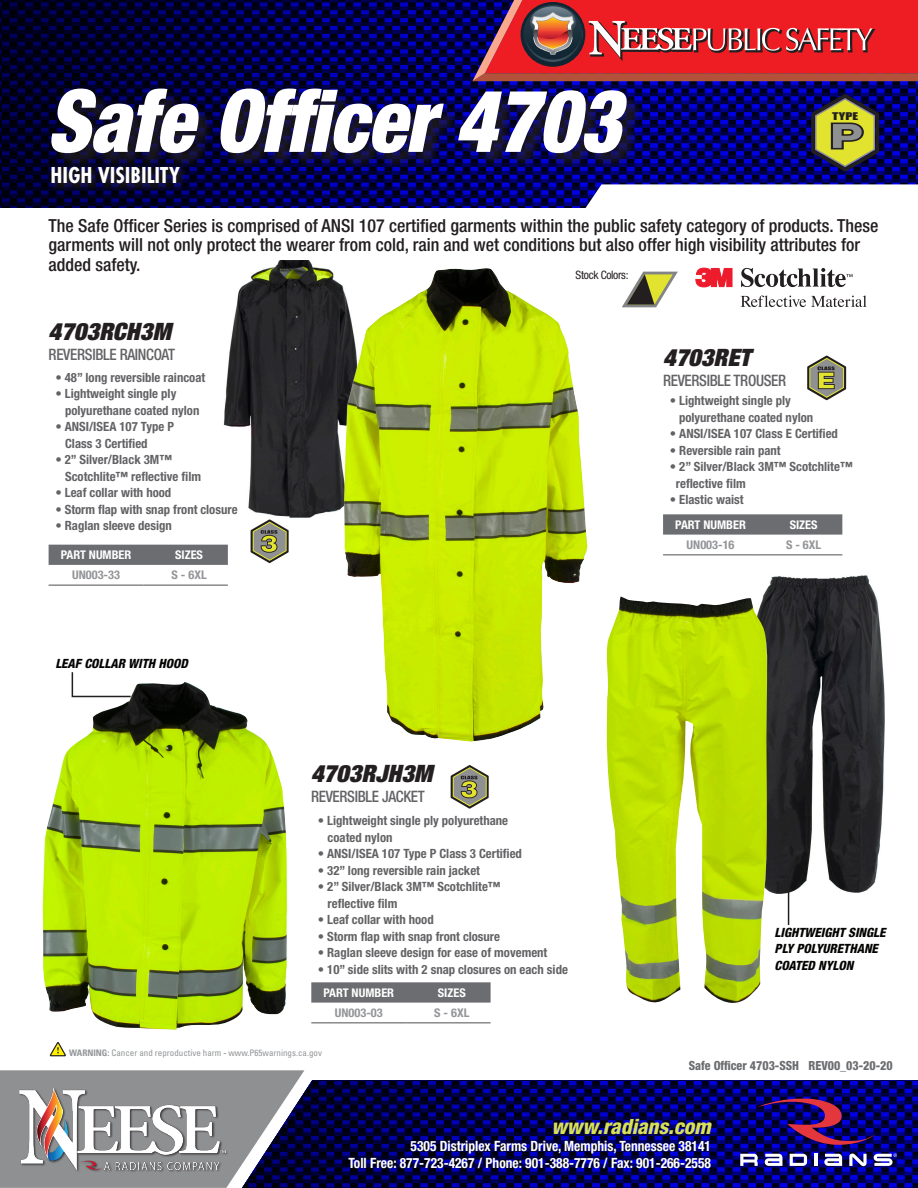
<style>
.page{position:relative;width:918px;height:1188px;background:#fff}
.page>*{position:absolute;margin:0;border:0;box-sizing:border-box;transform-origin:0 0}
.t1{font:italic 900 condensed 87px "Helvetica Neue LT Std";color:#fff;scale:.92 1}
.t2{font:900 35.55px "Helvetica Neue LT Std";color:#8f9092;scale:1.38 1}
.t3{font:italic 900 condensed 24px "Helvetica Neue LT Std";letter-spacing:.005em;color:#231f20}
.t4{font:700 24px "Futura PT Cond";color:#fff}
.t5{font:italic 800 condensed 21px "Helvetica Neue LT Std";color:#d8e156}
.t6{font:500 condensed 18px/19.5px "Helvetica Neue LT Std";color:#231f20}
.HV_Disctiption_Grey{font:500 condensed 15.75px "Helvetica Neue LT Std";letter-spacing:-.02em;color:#636366;scale:.95 1}
.t7{font:700 condensed 14.1px "Helvetica Neue LT Std";color:#fff;scale:.95 1}
.Glove_Sliver_Discrip{font:700 condensed 12.75px/16.5px "Helvetica Neue LT Std";color:#636366}
.Glove_Sliver_Discrip-2{font:italic 800 condensed 12.75px "Helvetica Neue LT Std";color:#040503}
.t8{font:800 condensed 12.6px "Helvetica Neue LT Std";color:#6c6d70;scale:.95 1}
.t9{font:700 condensed 12px "Helvetica Neue LT Std";color:#fff}
.t10{font:700 condensed 12px "Helvetica Neue LT Std";color:#939598}
.t11{font:condensed 11.55px "Helvetica Neue LT Std";letter-spacing:-.025em;color:#231f20}
.t12{font:9.75px "Impact";color:#231f20;scale:1.41 1}
.t13{font:condensed 9px "Univers";color:#939598}
.s1{font-weight:700}
</style>
<div class="page">
<img style="left:224px;top:260px;width:121px;height:259px">
<svg style="left:0;top:0;width:918px;height:208px;background:#000050"></svg>
<svg style="left:304px;top:1080px;width:614px;height:108px;background:#00005c"></svg>
<svg style="left:0;top:1070px;width:304px;height:118px;background:#81828d"></svg>
<svg style="left:585px;top:184px;width:333px;height:24px"></svg>
<div style="left:53px;top:90px;width:591px;height:81px;background:#231f20;opacity:.75"></div>
<svg style="left:755px;top:1096px;width:121px;height:49px;background:#290a67"></svg>
<svg style="left:740px;top:1154px;width:18px;height:12px"></svg>
<svg style="left:765px;top:1154px;width:17px;height:12px"></svg>
<svg style="left:790px;top:1154px;width:17px;height:12px"></svg>
<svg style="left:814px;top:1154px;width:3px;height:12px"></svg>
<svg style="left:824px;top:1154px;width:18px;height:12px"></svg>
<svg style="left:849px;top:1154px;width:18px;height:12px"></svg>
<svg style="left:874px;top:1154px;width:23px;height:12px"></svg>
<div style="left:48px;top:163px;width:142px;height:30px;background:#231f20;opacity:.75"></div>
<img style="left:19px;top:1087px;width:207px;height:87px">
<svg style="left:49px;top:1042px;width:17px;height:15px"></svg>
<hr style="left:472px;top:81px;width:446px;height:1px;background:#bcbdc0">
<svg style="left:808px;top:91px;width:73px;height:83px;background:#6c6d46"></svg>
<img style="left:42px;top:682px;width:246px;height:348px">
<img style="left:763px;top:575px;width:122px;height:344px">
<img style="left:606px;top:596px;width:163px;height:407px">
<div style="left:49px;top:545px;width:179px;height:20px;background:#6c6d70"></div>
<hr style="left:49px;top:585px;width:95px;height:1px;background:#636366">
<hr style="left:144px;top:585px;width:84px;height:1px;background:#636366">
<svg style="left:311px;top:982px;width:180px;height:21px;background:#717275"></svg>
<hr style="left:311px;top:1022px;width:95px;height:1px;background:#636366">
<hr style="left:406px;top:1022px;width:85px;height:1px;background:#636366">
<svg style="left:663px;top:514px;width:179px;height:21px;background:#717275"></svg>
<hr style="left:663px;top:554px;width:95px;height:1px;background:#636366">
<hr style="left:758px;top:554px;width:84px;height:1px;background:#636366">
<svg style="left:251px;top:519px;width:38px;height:44px"></svg>
<svg style="left:807px;top:356px;width:39px;height:44px"></svg>
<svg style="left:451px;top:765px;width:38px;height:44px"></svg>
<hr style="left:788px;top:877px;width:1px;height:48px;background:#231f20">
<img style="left:345px;top:268px;width:243px;height:474px">
<svg style="left:71px;top:672px;width:61px;height:26px"></svg>
<svg style="left:622px;top:271px;width:56px;height:37px"></svg>
<svg style="left:696px;top:268px;width:37px;height:19px"></svg>
<svg style="left:741px;top:268px;width:112px;height:20px"></svg>
<svg style="left:741px;top:296px;width:126px;height:11px"></svg>
<svg style="left:472px;top:0;width:446px;height:81px;background:#c5353b"></svg>
<p class="t1" style="left:47px;top:67px;width:626px">Safe Officer 4703</p>
<p class="t4" style="left:50px;top:161px;width:131px">HIGH VISIBILITY</p>
<p class="t12" style="left:832px;top:109px;width:20px">TYPE</p>
<h2 class="t2" style="left:829px;top:115px;width:27px">P</h2>
<p class="t6" style="left:49px;top:216px;width:832px">The Safe Officer Series is comprised of ANSI 107 certified garments within the public safety category of products. These garments will not only protect the wearer from cold, rain and wet conditions but also offer high visibility attributes for added safety.</p>
<p class="t11" style="left:576px;top:269px;width:54px">Stock Colors:</p>
<p class="t3" style="left:49px;top:316px;width:124px">4703RCH3M</p>
<p class="HV_Disctiption_Grey" style="left:49px;top:345px;width:135px">REVERSIBLE RAINCOAT</p>
<p class="t3" style="left:663px;top:342px;width:89px">4703RET</p>
<p class="Glove_Sliver_Discrip" style="left:55px;top:369px;width:151px">• 48” long reversible raincoat</p>
<p class="Glove_Sliver_Discrip" style="left:55px;top:385px;width:123px">• Lightweight single ply</p>
<p class="Glove_Sliver_Discrip" style="left:65px;top:402px;width:136px">polyurethane coated nylon</p>
<p class="Glove_Sliver_Discrip" style="left:55px;top:418px;width:120px">• ANSI/ISEA 107 Type P</p>
<p class="Glove_Sliver_Discrip" style="left:65px;top:435px;width:84px">Class 3 Certified</p>
<p class="Glove_Sliver_Discrip" style="left:55px;top:451px;width:118px">• 2” Silver/Black 3M™</p>
<p class="Glove_Sliver_Discrip" style="left:65px;top:468px;width:138px">Scotchlite™ reflective film</p>
<p class="Glove_Sliver_Discrip" style="left:55px;top:484px;width:118px">• Leaf collar with hood</p>
<p class="Glove_Sliver_Discrip" style="left:55px;top:501px;width:184px">• Storm flap with snap front closure</p>
<p class="Glove_Sliver_Discrip" style="left:55px;top:517px;width:118px">• Raglan sleeve design</p>
<p class="t9" style="left:61px;top:548px;width:72px">PART NUMBER</p>
<p class="t9" style="left:175px;top:548px;width:29px">SIZES</p>
<p class="t10" style="left:72px;top:567px;width:49px">UN003-33</p>
<p class="t10" style="left:172px;top:567px;width:37px">S - 6XL</p>
<p class="Glove_Sliver_Discrip-2" style="left:55px;top:655px;width:134px">LEAF COLLAR WITH HOOD</p>
<p class="t3" style="left:311px;top:758px;width:123px">4703RJH3M</p>
<p class="HV_Disctiption_Grey" style="left:311px;top:787px;width:121px">REVERSIBLE JACKET</p>
<p class="Glove_Sliver_Discrip" style="left:318px;top:812px;width:192px">• Lightweight single ply polyurethane</p>
<p class="Glove_Sliver_Discrip" style="left:328px;top:829px;width:66px">coated nylon</p>
<p class="Glove_Sliver_Discrip" style="left:318px;top:845px;width:206px">• ANSI/ISEA 107 Type P Class 3 Certified</p>
<p class="Glove_Sliver_Discrip" style="left:318px;top:862px;width:164px">• 32” long reversible rain jacket</p>
<p class="Glove_Sliver_Discrip" style="left:318px;top:878px;width:184px">• 2” Silver/Black 3M™ Scotchlite™</p>
<p class="Glove_Sliver_Discrip" style="left:328px;top:895px;width:71px">reflective film</p>
<p class="Glove_Sliver_Discrip" style="left:318px;top:911px;width:118px">• Leaf collar with hood</p>
<p class="Glove_Sliver_Discrip" style="left:318px;top:928px;width:184px">• Storm flap with snap front closure</p>
<p class="Glove_Sliver_Discrip" style="left:318px;top:944px;width:231px">• Raglan sleeve design for ease of movement</p>
<p class="Glove_Sliver_Discrip" style="left:318px;top:961px;width:252px">• 10” side slits with 2 snap closures on each side</p>
<p class="t9" style="left:323px;top:985px;width:72px">PART NUMBER</p>
<p class="t9" style="left:438px;top:985px;width:29px">SIZES</p>
<p class="t10" style="left:335px;top:1005px;width:49px">UN003-03</p>
<p class="t10" style="left:434px;top:1005px;width:37px">S - 6XL</p>
<p class="t13" style="left:69px;top:1047px;width:254px"><span class="s1">WARNING:</span> Cancer and reproductive harm <span class="s1">-</span> www.P65warnings.ca.gov</p>
<p class="HV_Disctiption_Grey" style="left:663px;top:371px;width:131px">REVERSIBLE TROUSER</p>
<p class="Glove_Sliver_Discrip" style="left:679px;top:392px;width:136px;text-indent:-9px">• Lightweight single ply polyurethane coated nylon</p>
<p class="Glove_Sliver_Discrip" style="left:670px;top:425px;width:170px">• ANSI/ISEA 107 Class E Certified</p>
<p class="Glove_Sliver_Discrip" style="left:670px;top:442px;width:112px">• Reversible rain pant</p>
<p class="Glove_Sliver_Discrip" style="left:676px;top:458px;width:178px;text-indent:-6px">• 2” Silver/Black 3M™ Scotchlite™ reflective film</p>
<p class="Glove_Sliver_Discrip" style="left:670px;top:491px;width:75px">• Elastic waist</p>
<p class="t9" style="left:675px;top:517px;width:72px">PART NUMBER</p>
<p class="t9" style="left:790px;top:517px;width:29px">SIZES</p>
<p class="t10" style="left:687px;top:537px;width:49px">UN003-16</p>
<p class="t10" style="left:786px;top:537px;width:37px">S - 6XL</p>
<p class="Glove_Sliver_Discrip-2" style="left:775px;top:924px;width:112px">LIGHTWEIGHT SINGLE</p>
<p class="Glove_Sliver_Discrip-2" style="left:775px;top:941px;width:105px">PLY POLYURETHANE</p>
<p class="Glove_Sliver_Discrip-2" style="left:775px;top:957px;width:80px">COATED NYLON</p>
<p class="t8" style="left:689px;top:1057px;width:216px">Safe Officer 4703-SSH REV00_03-20-20</p>
<p class="t5" style="left:551px;top:1113px;width:161px">www.radians.com</p>
<p class="t7" style="left:411px;top:1138px;width:318px">5305 Distriplex Farms Drive, Memphis, Tennessee 38141</p>
<p class="t7" style="left:348px;top:1154px;width:383px">Toll Free: 877-723-4267 / Phone: 901-388-7776 / Fax: 901-266-2558</p>
</div>
